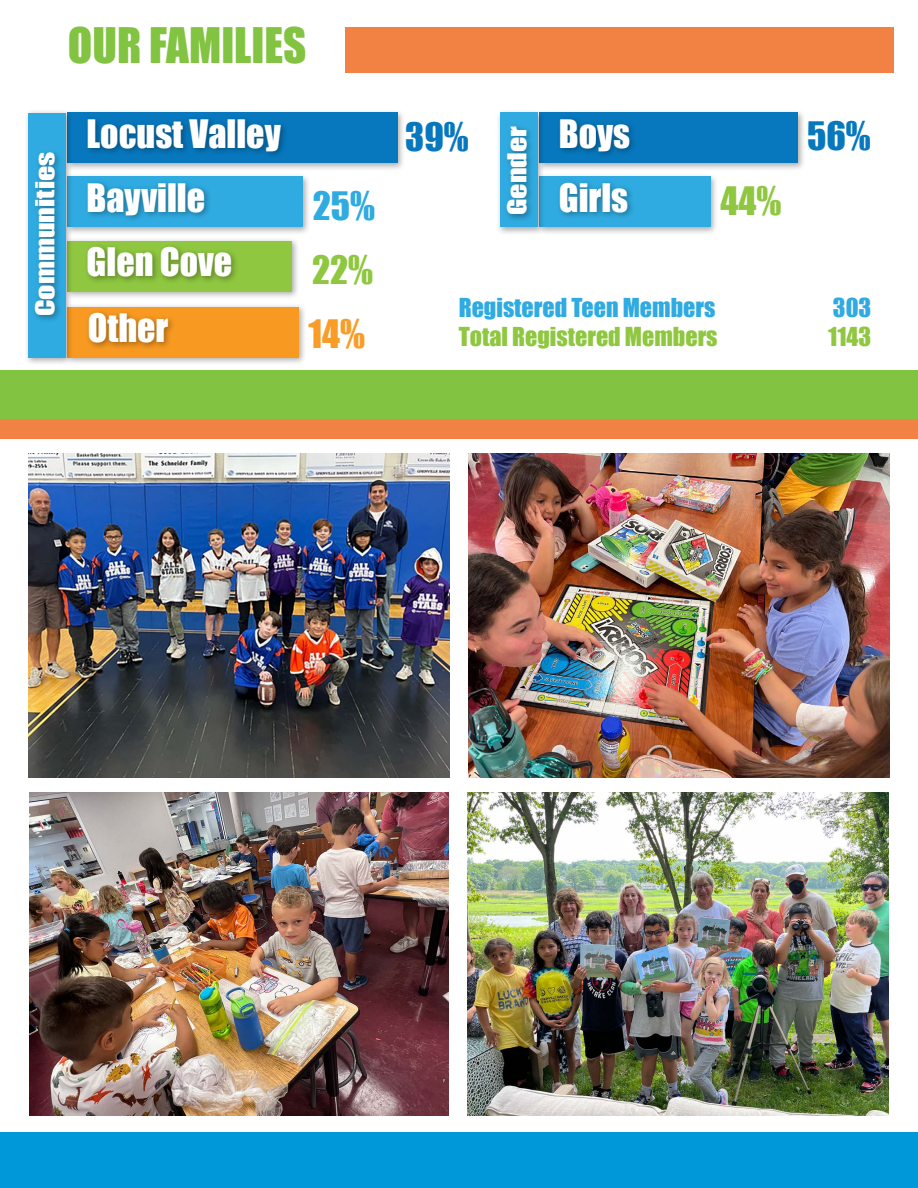
<style>
.page{position:relative;width:918px;height:1188px;background:#fff}
.page>*{position:absolute;margin:0;border:0;box-sizing:border-box;transform-origin:0 0}
.t1{font:45px "Impact";color:#82c341}
.t2{font:36px "Impact";color:#fff}
.t3{font:36px "Impact";color:#0778be}
.t4{font:36px "Impact";color:#8fc740}
.t5{font:36px "Impact";color:#2fabe1}
.t6{font:36px "Impact";color:#f99c28}
.t7{font:24px "Impact";color:#8fc740}
.t8{font:24px "Impact";color:#2fabe1}
.t9{font:24px "Impact";color:#fff;scale:1.25 1}
</style>
<div class="page">
<div style="left:63px;top:109px;width:342px;height:63px;background:#000;opacity:.33"></div>
<div style="left:67px;top:113px;width:330px;height:50px;background:#0778be"></div>
<div style="left:63px;top:173px;width:248px;height:63px;background:#000;opacity:.33"></div>
<div style="left:67px;top:177px;width:236px;height:50px;background:#2fabe1"></div>
<div style="left:63px;top:237px;width:237px;height:63px;background:#000;opacity:.33"></div>
<div style="left:67px;top:241px;width:225px;height:50px;background:#8fc740"></div>
<div style="left:63px;top:303px;width:244px;height:63px;background:#000;opacity:.33"></div>
<div style="left:67px;top:307px;width:231px;height:50px;background:#f89921"></div>
<div style="left:24px;top:109px;width:49px;height:256px;background:#000;opacity:.33"></div>
<div style="left:28px;top:113px;width:37px;height:244px;background:#2fabe1"></div>
<div style="left:84px;top:243px;width:156px;height:42px;background:#000;opacity:.33"></div>
<div style="left:85px;top:179px;width:128px;height:44px;background:#000;opacity:.33"></div>
<div style="left:85px;top:115px;width:204px;height:44px;background:#000;opacity:.33"></div>
<div style="left:31px;top:149px;width:32px;height:174px;background:#000;opacity:.33"></div>
<div style="left:535px;top:109px;width:271px;height:63px;background:#000;opacity:.33"></div>
<div style="left:539px;top:113px;width:259px;height:50px;background:#0778be"></div>
<div style="left:535px;top:173px;width:184px;height:63px;background:#000;opacity:.33"></div>
<div style="left:539px;top:177px;width:172px;height:50px;background:#2fabe1"></div>
<div style="left:496px;top:109px;width:50px;height:126px;background:#000;opacity:.33"></div>
<div style="left:500px;top:113px;width:37px;height:114px;background:#2fabe1"></div>
<div style="left:556px;top:179px;width:80px;height:41px;background:#000;opacity:.33"></div>
<div style="left:557px;top:115px;width:80px;height:44px;background:#000;opacity:.33"></div>
<div style="left:503px;top:122px;width:32px;height:101px;background:#000;opacity:.33"></div>
<div style="left:85px;top:309px;width:92px;height:41px;background:#000;opacity:.33"></div>
<div style="left:345px;top:27px;width:548px;height:45px;background:#f18244"></div>
<img style="left:29px;top:792px;width:419px;height:324px">
<img style="left:28px;top:454px;width:421px;height:324px">
<img style="left:469px;top:454px;width:421px;height:324px">
<img style="left:467px;top:792px;width:422px;height:324px">
<div style="left:0;top:370px;width:918px;height:50px;background:#82c341"></div>
<div style="left:0;top:420px;width:918px;height:19px;background:#f18244"></div>
<div style="left:0;top:1132px;width:918px;height:56px;background:#0098d8"></div>
<p class="t1" style="left:68px;top:10px;width:240px">OUR FAMILIES</p>
<p class="t9" style="left:26px;top:316px;width:133px;rotate:-90deg">Communities</p>
<p class="t2" style="left:87px;top:106px;width:196px">Locust Valley</p>
<p class="t2" style="left:87px;top:170px;width:120px">Bayville</p>
<p class="t2" style="left:87px;top:234px;width:147px">Glen Cove</p>
<p class="t5" style="left:313px;top:178px;width:64px">25%</p>
<p class="t4" style="left:312px;top:242px;width:63px">22%</p>
<p class="t3" style="left:405px;top:109px;width:65px">39%</p>
<p class="t2" style="left:559px;top:106px;width:73px">Boys</p>
<p class="t9" style="left:499px;top:215px;width:73px;rotate:-90deg">Gender</p>
<p class="t3" style="left:807px;top:108px;width:65px">56%</p>
<p class="t2" style="left:559px;top:170px;width:71px">Girls</p>
<p class="t4" style="left:721px;top:173px;width:62px">44%</p>
<p class="t8" style="left:459px;top:289px;width:258px">Registered Teen Members</p>
<p class="t8" style="left:833px;top:289px;width:40px">303</p>
<p class="t2" style="left:88px;top:300px;width:82px">Other</p>
<p class="t6" style="left:308px;top:306px;width:58px">14%</p>
<p class="t7" style="left:459px;top:318px;width:260px">Total Registered Members</p>
<p class="t7" style="left:828px;top:318px;width:45px">1143</p>
</div>
